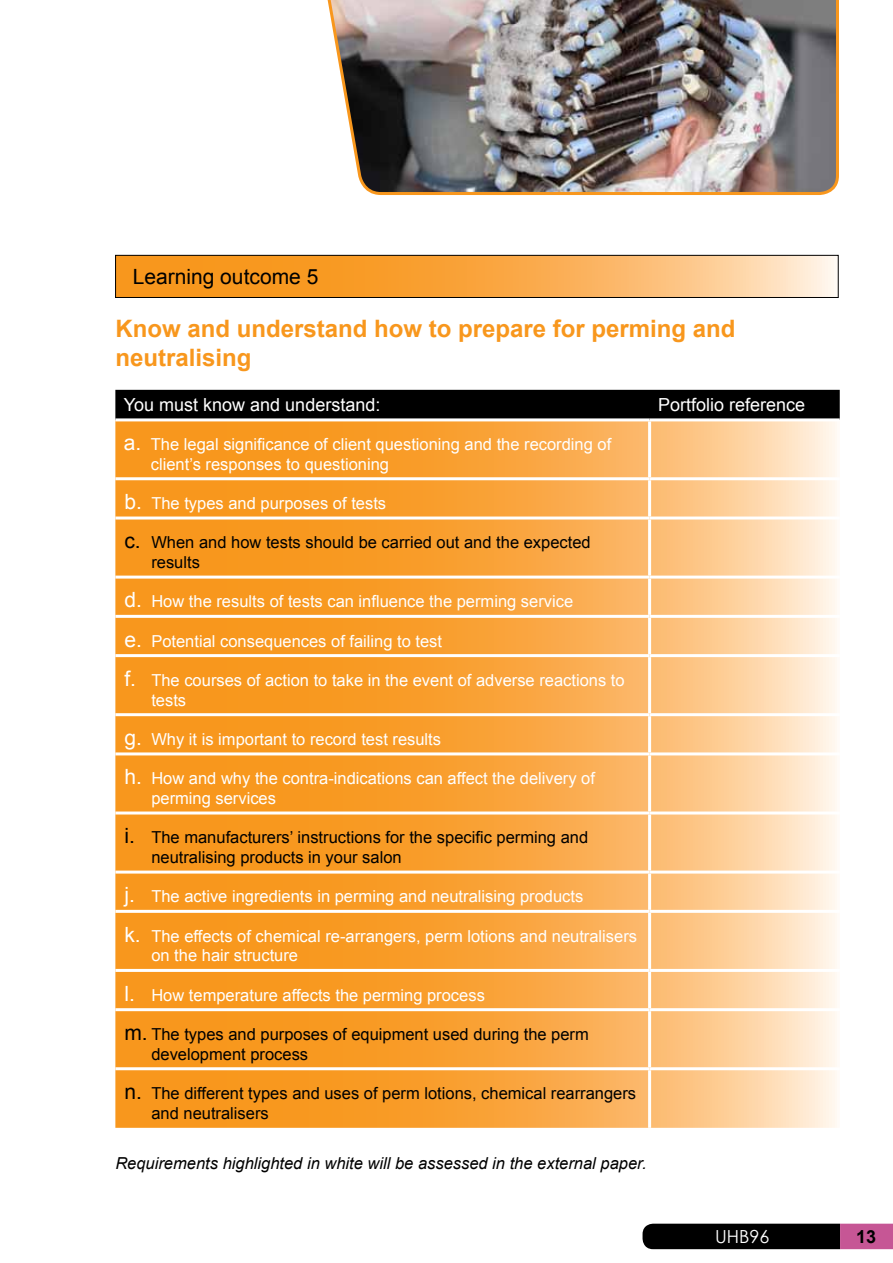
<style>
.page{position:relative;width:893px;height:1263px;background:#fff}
.page>*{position:absolute;margin:0;border:0;box-sizing:border-box;transform-origin:0 0}
.t1{font:700 24px/28.8px "Arial";color:#f8971d}
.t2{font:21px "Arial";color:#000}
.t3{font:18px "Arial";color:#fff}
.t4{font:18px "Century Gothic";color:#fff}
.t5{font:700 18px "Arial";color:#000}
.t6{font:16.5px/19.8px "Arial";color:#fff}
.t7{font:16.5px/19.8px "Arial";color:#000}
.t8{font:italic 16.5px "Arial";color:#000}
.s1{font-size:21px}
</style>
<div class="page">
<svg style="left:117px;top:257px;width:719px;height:39px;background:#faaf54"></svg>
<div style="left:115px;top:255px;width:723px;height:43px;border:1px solid #000"></div>
<div style="left:115px;top:390px;width:725px;height:28px;background:#000"></div>
<svg style="left:115px;top:421px;width:722px;height:707px;background:#faad4f"></svg>
<hr style="left:648px;top:421px;width:3px;height:56px;background:#fff">
<hr style="left:650px;top:477px;width:190px;height:3px;background:#fff">
<hr style="left:648px;top:480px;width:3px;height:36px;background:#fff">
<hr style="left:650px;top:516px;width:190px;height:3px;background:#fff">
<hr style="left:648px;top:519px;width:3px;height:57px;background:#fff">
<hr style="left:115px;top:576px;width:535px;height:3px;background:#fff">
<hr style="left:650px;top:576px;width:190px;height:3px;background:#fff">
<hr style="left:648px;top:579px;width:3px;height:36px;background:#fff">
<hr style="left:115px;top:615px;width:535px;height:3px;background:#fff">
<hr style="left:650px;top:615px;width:190px;height:3px;background:#fff">
<hr style="left:648px;top:618px;width:3px;height:36px;background:#fff">
<hr style="left:115px;top:654px;width:535px;height:3px;background:#fff">
<hr style="left:650px;top:654px;width:190px;height:3px;background:#fff">
<hr style="left:648px;top:657px;width:3px;height:56px;background:#fff">
<hr style="left:115px;top:713px;width:535px;height:3px;background:#fff">
<hr style="left:650px;top:713px;width:190px;height:3px;background:#fff">
<hr style="left:648px;top:716px;width:3px;height:36px;background:#fff">
<hr style="left:115px;top:752px;width:535px;height:3px;background:#fff">
<hr style="left:650px;top:752px;width:190px;height:3px;background:#fff">
<hr style="left:648px;top:755px;width:3px;height:56px;background:#fff">
<hr style="left:115px;top:811px;width:535px;height:3px;background:#fff">
<hr style="left:650px;top:811px;width:190px;height:3px;background:#fff">
<hr style="left:648px;top:814px;width:3px;height:56px;background:#fff">
<hr style="left:115px;top:870px;width:535px;height:3px;background:#fff">
<hr style="left:650px;top:870px;width:190px;height:3px;background:#fff">
<hr style="left:648px;top:873px;width:3px;height:37px;background:#fff">
<hr style="left:115px;top:910px;width:535px;height:3px;background:#fff">
<hr style="left:650px;top:910px;width:190px;height:3px;background:#fff">
<hr style="left:648px;top:913px;width:3px;height:56px;background:#fff">
<hr style="left:115px;top:969px;width:535px;height:3px;background:#fff">
<hr style="left:650px;top:969px;width:190px;height:3px;background:#fff">
<hr style="left:648px;top:972px;width:3px;height:36px;background:#fff">
<hr style="left:115px;top:1008px;width:535px;height:3px;background:#fff">
<hr style="left:650px;top:1008px;width:190px;height:3px;background:#fff">
<hr style="left:648px;top:1011px;width:3px;height:56px;background:#fff">
<hr style="left:115px;top:1067px;width:535px;height:3px;background:#fff">
<hr style="left:650px;top:1067px;width:190px;height:3px;background:#fff">
<hr style="left:648px;top:1070px;width:3px;height:58px;background:#fff">
<hr style="left:115px;top:477px;width:535px;height:3px;background:#fff">
<hr style="left:115px;top:516px;width:535px;height:3px;background:#fff">
<svg style="left:642px;top:1224px;width:251px;height:25px;background:#2c1421"></svg>
<img style="left:327px;top:0;width:512px;height:195px">
<p class="t2" style="left:133px;top:263px;width:187px">Learning outcome 5</p>
<h1 class="t1" style="left:115px;top:315px;width:622px">Know and understand how to prepare for perming and neutralising</h1>
<p class="t3" style="left:124px;top:393px;width:258px">You must know and understand:</p>
<p class="t3" style="left:658px;top:393px;width:149px">Portfolio reference</p>
<p class="t6" style="left:151px;top:435px;width:462px;text-indent:-27px"><span class="s1">a.</span> The legal significance of client questioning and the recording of client’s responses to questioning</p>
<p class="t6" style="left:124px;top:493px;width:263px"><span class="s1">b.</span> The types and purposes of tests</p>
<p class="t7" style="left:151px;top:533px;width:441px;text-indent:-27px"><span class="s1">c.</span> When and how tests should be carried out and the expected results</p>
<p class="t6" style="left:124px;top:592px;width:450px"><span class="s1">d.</span> How the results of tests can influence the perming service</p>
<p class="t6" style="left:124px;top:631px;width:319px"><span class="s1">e.</span> Potential consequences of failing to test</p>
<p class="t6" style="left:151px;top:670px;width:475px;text-indent:-27px"><span class="s1">f.</span> The courses of action to take in the event of adverse reactions to tests</p>
<p class="t6" style="left:124px;top:729px;width:318px"><span class="s1">g.</span> Why it is important to record test results</p>
<p class="t6" style="left:151px;top:769px;width:445px;text-indent:-27px"><span class="s1">h.</span> How and why the contra-indications can affect the delivery of perming services</p>
<p class="t7" style="left:151px;top:828px;width:438px;text-indent:-27px"><span class="s1">i.</span> The manufacturers’ instructions for the specific perming and neutralising products in your salon</p>
<p class="t6" style="left:124px;top:887px;width:460px"><span class="s1">j.</span> The active ingredients in perming and neutralising products</p>
<p class="t6" style="left:151px;top:926px;width:487px;text-indent:-27px"><span class="s1">k.</span> The effects of chemical re-arrangers, perm lotions and neutralisers on the hair structure</p>
<p class="t6" style="left:124px;top:985px;width:362px"><span class="s1">l.</span> How temperature affects the perming process</p>
<p class="t7" style="left:151px;top:1024px;width:439px;text-indent:-27px"><span class="s1">m.</span> The types and purposes of equipment used during the perm development process</p>
<p class="t7" style="left:151px;top:1083px;width:486px;text-indent:-27px"><span class="s1">n.</span> The different types and uses of perm lotions, chemical rearrangers and neutralisers</p>
<p class="t8" style="left:115px;top:1153px;width:533px">Requirements highlighted in white will be assessed in the external paper.</p>
<p class="t4" style="left:715px;top:1223px;width:56px">UHB96</p>
<p class="t5" style="left:856px;top:1225px;width:22px">13</p>
</div>
